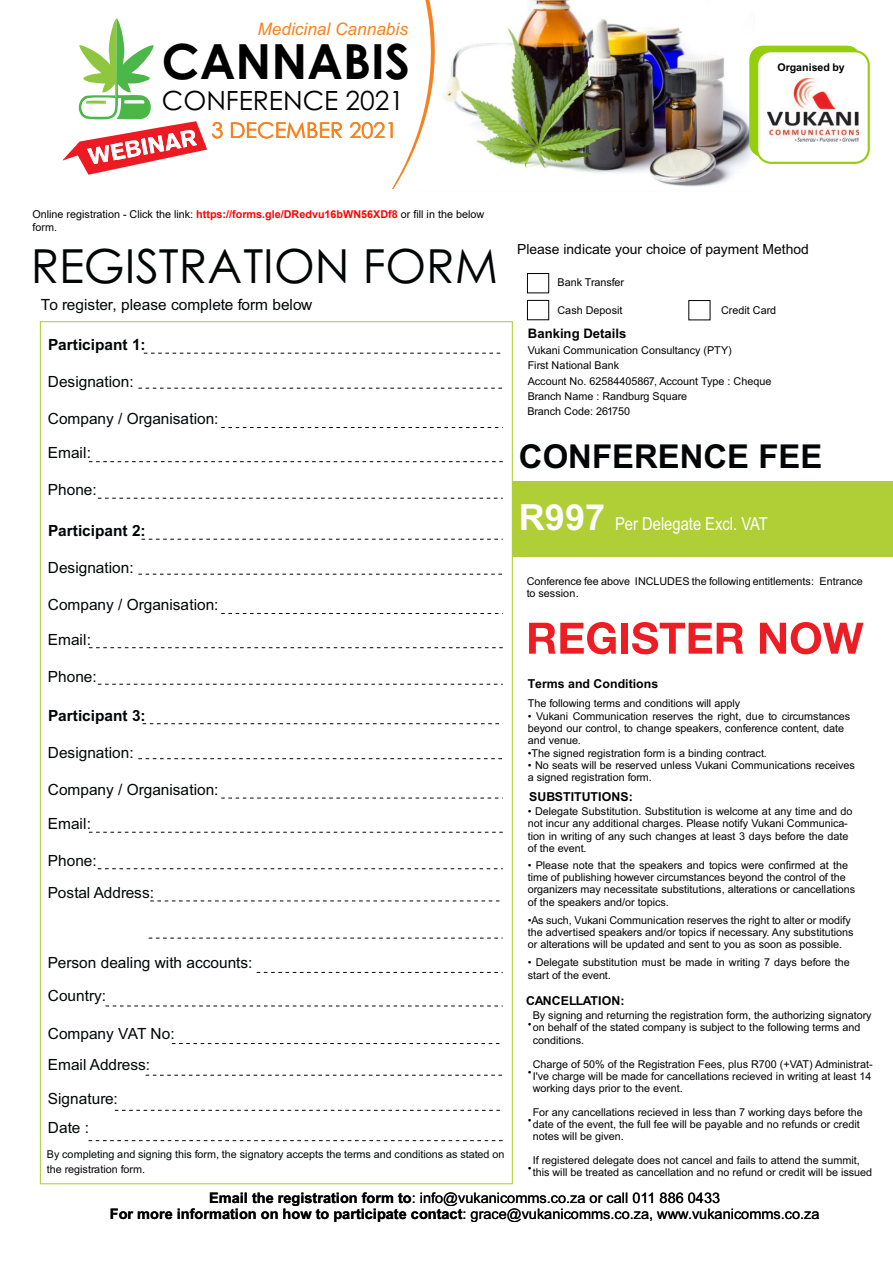
<style>
.page{position:relative;width:893px;height:1263px;background:#fff}
.page>*{position:absolute;margin:0;border:0;box-sizing:border-box;transform-origin:0 0}
.t1{font:700 48.45px "Century Gothic";color:#000}
.t2{font:46.95px "Century Gothic";color:#030506}
.t3{font:700 32.85px "Arial";color:#030506}
.t4{font:26.4px "Century Gothic";color:#000}
.t5{font:21.6px "Century Gothic";color:#f5821f}
.t6{font:18px "Arial Narrow";color:#fff}
.t7{font:italic 17.25px "Arial";color:#f5821f}
.t8{font:15.45px/32.4px "Arial";color:#030506}
.t9{font:700 15.45px "Arial";color:#030506}
.t10{font:14.55px/16.2px "Arial";color:#000;text-align:center}
.t11{font:13.95px "Arial";color:#020203}
.t12{font:700 13.05px "Arial";color:#020203}
.t13{font:700 12.3px "Arial";color:#020203}
.t14{font:10.8px/12.3px "Arial";color:#020203}
.t15{font:10.8px/15.5px "Arial";color:#030506}
.t16{font:700 10.65px "Arial";color:#000}
.s1{font-weight:700;color:#f00}
.s2{font-family:"Arial";font-weight:700;font-size:36px}
.s3{font-weight:700}
</style>
<div class="page">
<svg style="left:144px;top:353px;width:357px;height:1px"></svg>
<svg style="left:138px;top:388px;width:364px;height:1px"></svg>
<svg style="left:221px;top:427px;width:282px;height:1px"></svg>
<svg style="left:89px;top:461px;width:414px;height:1px"></svg>
<svg style="left:98px;top:498px;width:405px;height:1px"></svg>
<svg style="left:150px;top:901px;width:350px;height:1px"></svg>
<svg style="left:149px;top:938px;width:354px;height:1px"></svg>
<svg style="left:257px;top:972px;width:246px;height:1px"></svg>
<svg style="left:106px;top:1006px;width:397px;height:1px"></svg>
<svg style="left:172px;top:1043px;width:328px;height:1px"></svg>
<svg style="left:146px;top:1075px;width:357px;height:1px"></svg>
<svg style="left:115px;top:1110px;width:385px;height:1px"></svg>
<svg style="left:89px;top:1140px;width:414px;height:1px"></svg>
<div style="left:527px;top:273px;width:22px;height:20px;border:1px solid #020203"></div>
<div style="left:527px;top:300px;width:22px;height:20px;border:1px solid #020203"></div>
<svg style="left:529px;top:622px;width:87px;height:32px"></svg>
<div style="left:621px;top:623px;width:7px;height:31px;background:#ed1d24"></div>
<svg style="left:632px;top:622px;width:111px;height:32px"></svg>
<svg style="left:760px;top:622px;width:103px;height:32px"></svg>
<div style="left:512px;top:481px;width:381px;height:75px;background:#b0cf36"></div>
<svg style="left:142px;top:539px;width:361px;height:1px"></svg>
<svg style="left:138px;top:574px;width:364px;height:1px"></svg>
<svg style="left:221px;top:613px;width:282px;height:1px"></svg>
<svg style="left:89px;top:647px;width:414px;height:1px"></svg>
<svg style="left:98px;top:684px;width:405px;height:1px"></svg>
<svg style="left:143px;top:723px;width:360px;height:1px"></svg>
<svg style="left:138px;top:758px;width:364px;height:1px"></svg>
<svg style="left:221px;top:798px;width:282px;height:1px"></svg>
<svg style="left:89px;top:832px;width:414px;height:1px"></svg>
<svg style="left:98px;top:868px;width:405px;height:1px"></svg>
<img style="left:443px;top:0;width:312px;height:187px">
<svg style="left:207px;top:0;width:228px;height:189px"></svg>
<svg style="left:63px;top:18px;width:144px;height:157px"></svg>
<div style="left:749px;top:46px;width:112px;height:111px;background:#95ce0d;border-radius:14px"></div>
<div style="left:757px;top:51px;width:112px;height:112px;background:#fff;border-radius:14px"></div>
<div style="left:756px;top:50px;width:114px;height:114px;border:2px solid #95ce0d;border-radius:14px"></div>
<img style="left:767px;top:78px;width:92px;height:64px">
<div style="left:689px;top:300px;width:21px;height:20px;border:1px solid #020203"></div>
<h3 class="t7" style="left:257px;top:22px;width:152px">Medicinal Cannabis</h3>
<h1 class="t1" style="left:162px;top:43px;width:250px">CANNABIS</h1>
<h3 class="t4" style="left:162px;top:90px;width:244px">CONFERENCE 2021</h3>
<h3 class="t5" style="left:211px;top:122px;width:187px">3 DECEMBER 2021</h3>
<p class="t16" style="left:777px;top:63px;width:69px">Organised by</p>
<p class="t14" style="left:32px;top:208px;width:453px;line-height:12.9px">Online registration - Click the link: <span class="s1">https://forms.gle/DRedvu16bWN56XDf8</span> or fill in the below form.</p>
<h2 class="t2" style="left:31px;top:248px;width:469px">REGISTRATION FORM</h2>
<h3 class="t8" style="left:41px;top:290px;width:273px">To register, please complete form below</h3>
<h3 class="t9" style="left:48px;top:339px;width:99px">Participant 1:</h3>
<h3 class="t8" style="left:48px;top:367px;width:87px">Designation:</h3>
<h3 class="t8" style="left:48px;top:404px;width:172px">Company / Organisation:</h3>
<h3 class="t8" style="left:48px;top:438px;width:45px">Email:</h3>
<h3 class="t8" style="left:48px;top:475px;width:50px">Phone:</h3>
<h3 class="t9" style="left:48px;top:525px;width:99px">Participant 2:</h3>
<h3 class="t8" style="left:48px;top:553px;width:87px">Designation:</h3>
<h3 class="t8" style="left:48px;top:590px;width:172px">Company / Organisation:</h3>
<h3 class="t8" style="left:48px;top:624px;width:45px">Email:</h3>
<h3 class="t8" style="left:48px;top:661px;width:50px">Phone:</h3>
<h3 class="t9" style="left:48px;top:709px;width:99px">Participant 3:</h3>
<h3 class="t8" style="left:48px;top:737px;width:87px">Designation:</h3>
<h3 class="t8" style="left:48px;top:774px;width:172px">Company / Organisation:</h3>
<h3 class="t8" style="left:48px;top:809px;width:45px">Email:</h3>
<h3 class="t8" style="left:48px;top:846px;width:50px">Phone:</h3>
<h3 class="t8" style="left:48px;top:877px;width:108px">Postal Address:</h3>
<h3 class="t8" style="left:48px;top:948px;width:206px">Person dealing with accounts:<br>Country:</h3>
<h3 class="t8" style="left:48px;top:1020px;width:128px;line-height:30.6px">Company VAT No:<br>Email Address:</h3>
<h3 class="t8" style="left:48px;top:1085px;width:71px;line-height:29.4px">Signature:<br>Date :</h3>
<p class="t15" style="left:47px;top:1147px;width:459px">By completing and signing this form, the signatory accepts the terms and conditions as stated on the registration form.</p>
<p class="t11" style="left:517px;top:240px;width:293px">Please indicate your choice of payment Method</p>
<p class="t14" style="left:558px;top:278px;width:68px">Bank Transfer</p>
<p class="t14" style="left:557px;top:305px;width:67px">Cash Deposit</p>
<p class="t14" style="left:721px;top:305px;width:57px">Credit Card</p>
<p class="t12" style="left:528px;top:329px;width:100px">Banking Details</p>
<p class="t14" style="left:527px;top:343px;width:246px;line-height:15.5px">Vukani Communication Consultancy (PTY)<br>First National Bank<br>Account No. 62584405867, Account Type : Cheque<br>Branch Name : Randburg Square<br>Branch Code: 261750</p>
<h3 class="t3" style="left:519px;top:444px;width:305px">CONFERENCE FEE</h3>
<h3 class="t6" style="left:519px;top:517px;width:250px"><span class="s2">R997</span> Per Delegate Excl. VAT</h3>
<p class="t14" style="left:527px;top:576px;width:338px">Conference fee above INCLUDES the following entitlements: Entrance to session.</p>
<p class="t13" style="left:528px;top:679px;width:132px">Terms and Conditions</p>
<p class="t14" style="left:528px;top:698px;width:214px">The following terms and conditions will apply</p>
<p class="t14" style="left:528px;top:711px;width:324px">• Vukani Communication reserves the right, due to circumstances beyond our control, to change speakers, conference content, date and venue.</p>
<p class="t14" style="left:528px;top:748px;width:241px">• The signed registration form is a binding contract.</p>
<p class="t14" style="left:528px;top:760px;width:328px">• No seats will be reserved unless Vukani Communications receives a signed registration form.</p>
<p class="t13" style="left:529px;top:792px;width:105px">SUBSTITUTIONS:</p>
<p class="t14" style="left:528px;top:806px;width:326px">• Delegate Substitution. Substitution is welcome at any time and do not incur any additional charges. Please notify Vukani Communica&shy;tion in writing of any such changes at least 3 days before the date of the event.</p>
<p class="t14" style="left:528px;top:860px;width:329px">• Please note that the speakers and topics were confirmed at the time of publishing however circumstances beyond the control of the organizers may necessitate substitutions, alterations or cancellations of the speakers and/or topics.</p>
<p class="t14" style="left:528px;top:915px;width:327px">• As such, Vukani Communication reserves the right to alter or modify the advertised speakers and/or topics if necessary. Any substitutions or alterations will be updated and sent to you as soon as possible.</p>
<p class="t14" style="left:528px;top:957px;width:323px">• Delegate substitution must be made in writing 7 days before the start of the event.</p>
<p class="t13" style="left:526px;top:996px;width:100px">CANCELLATION:</p>
<p class="t14" style="left:533px;top:1010px;width:341px">By signing and returning the registration form, the authorizing signatory on behalf of the stated company is subject to the following terms and conditions.</p>
<p class="t14" style="left:533px;top:1059px;width:342px">Charge of 50% of the Registration Fees, plus R700 (+VAT) Administrat-<br>I've charge will be made for cancellations recieved in writing at least 14 working days prior to the event.</p>
<p class="t14" style="left:533px;top:1107px;width:332px">For any cancellations recieved in less than 7 working days before the date of the event, the full fee will be payable and no refunds or credit notes will be given.</p>
<p class="t14" style="left:533px;top:1155px;width:341px">If registered delegate does not cancel and fails to attend the summit, this will be treated as cancellation and no refund or credit will be issued</p>
<p class="t14" style="left:528px;top:1019px;width:5px">•</p>
<p class="t14" style="left:528px;top:1067px;width:5px">•</p>
<p class="t14" style="left:528px;top:1115px;width:5px">•</p>
<p class="t14" style="left:528px;top:1163px;width:5px">•</p>
<h3 class="t10" style="left:110px;top:1191px;width:711px"><span class="s3">Email the registration form to</span>: info@vukanicomms.co.za or call 011 886 0433<br><span class="s3">For more information on how to participate contact</span>: grace@vukanicomms.co.za, www.vukanicomms.co.za</h3>
</div>
